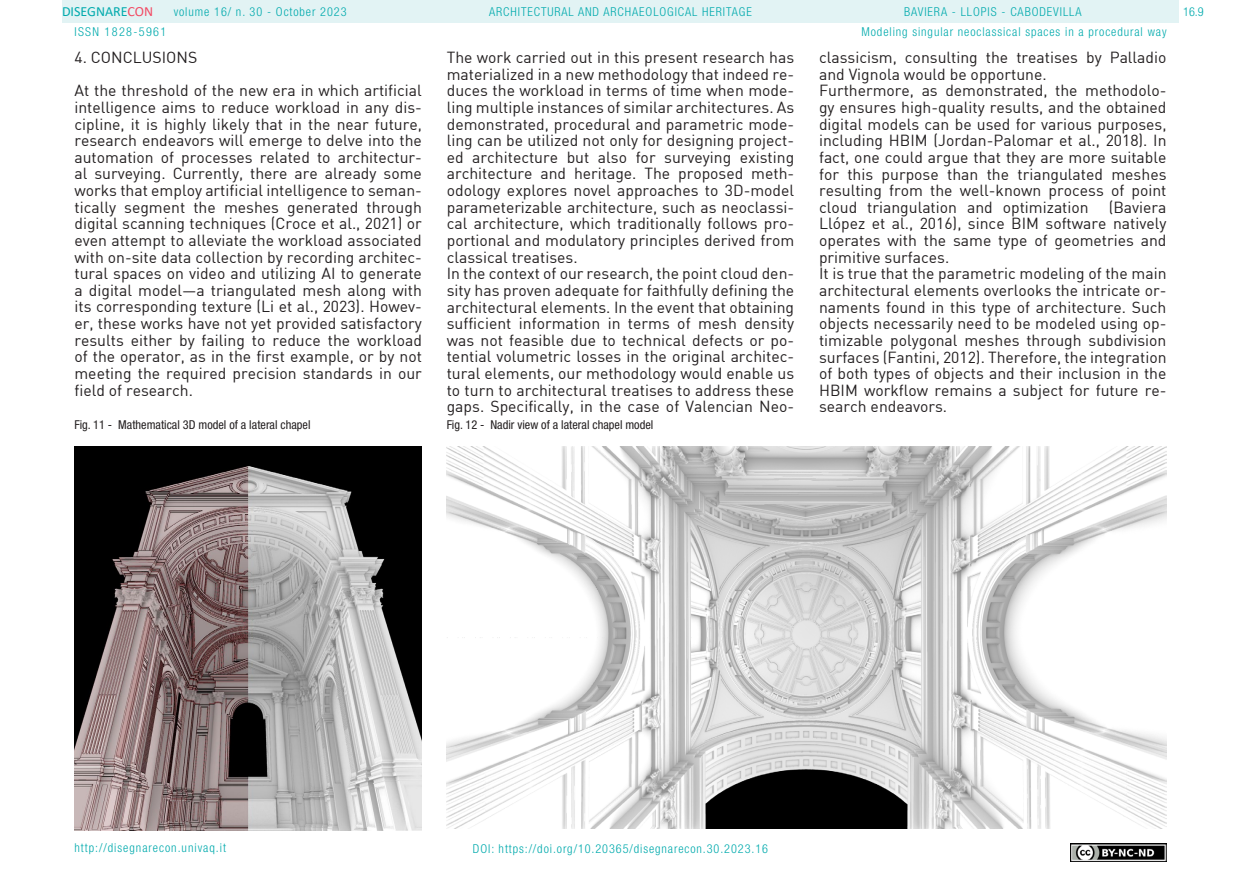
<style>
.page{position:relative;width:1241px;height:893px;background:#fff}
.page>*{position:absolute;margin:0;border:0;box-sizing:border-box;transform-origin:0 0}
.t1{font:15.75px/16.6px "DIN";color:#231f20}
.t2{font:14px "Calibri";color:#00aaad}
.t3{font:300 condensed 12.25px "Helvetica Neue LT Std";letter-spacing:.075em;color:#00aaad}
.t4{font:condensed 12.25px "Helvetica Neue LT Std";color:#231f20}
.t5{font:300 condensed 12.25px "Helvetica Neue LT Std";letter-spacing:.11em;color:#00aaad}
.s1{color:#f24862}
</style>
<div class="page">
<div style="left:62px;top:0;width:1116px;height:23px;background:#e2f3f4"></div>
<img style="left:1070px;top:843px;width:96px;height:18px">
<img style="left:74px;top:446px;width:348px;height:385px">
<img style="left:446px;top:446px;width:720px;height:383px">
<p class="t2" style="left:62px;top:2px;width:93px">DISEGNARE<span class="s1">CON</span></p>
<p class="t3" style="left:903px;top:5px;width:179px">BAVIERA - LLOPIS - CABODEVILLA</p>
<p class="t3" style="left:174px;top:5px;width:174px">volume 16/ n. 30 - October 2023</p>
<p class="t3" style="left:489px;top:5px;width:264px">ARCHITECTURAL AND ARCHAEOLOGICAL HERITAGE</p>
<p class="t5" style="left:74px;top:24px;width:93px">ISSN 1828-5961</p>
<p class="t1" style="left:74px;top:40px;width:349px;line-height:33.2px">4. CONCLUSIONS<br>At the threshold of the new era in which artificial</p>
<p class="t1" style="left:74px;top:99px;width:349px;text-align:justify">intelligence aims to reduce workload in any dis&shy;cipline, it is highly likely that in the near future, research endeavors will emerge to delve into the automation of processes related to architectur&shy;al surveying. Currently, there are already some works that employ artificial intelligence to seman&shy;tically segment the meshes generated through digital scanning techniques (Croce et al., 2021) or even attempt to alleviate the workload associated with on-site data collection by recording architec&shy;tural spaces on video and utilizing AI to generate a digital model—a triangulated mesh along with its corresponding texture (Li et al., 2023). Howev&shy;er, these works have not yet provided satisfactory results either by failing to reduce the workload of the operator, as in the first example, or by not meeting the required precision standards in our field of research.</p>
<p class="t3" style="left:861px;top:25px;width:306px">Modeling singular neoclassical spaces in a procedural way</p>
<p class="t1" style="left:446px;top:49px;width:349px">The work carried out in this present research has materialized in a new methodology that indeed re&shy;duces the workload in terms of time when mode&shy;ling multiple instances of similar architectures. As demonstrated, procedural and parametric mode&shy;ling can be utilized not only for designing project&shy;ed architecture but also for surveying existing architecture and heritage. The proposed meth&shy;odology explores novel approaches to 3D-model parameterizable architecture, such as neoclassi&shy;cal architecture, which traditionally follows pro&shy;portional and modulatory principles derived from classical treatises.<br>In the context of our research, the point cloud den&shy;sity has proven adequate for faithfully defining the architectural elements. In the event that obtaining sufficient information in terms of mesh density was not feasible due to technical defects or po&shy;tential volumetric losses in the original architec&shy;tural elements, our methodology would enable us to turn to architectural treatises to address these gaps. Specifically, in the case of Valencian Neo-</p>
<p class="t1" style="left:819px;top:49px;width:349px">classicism, consulting the treatises by Palladio and Vignola would be opportune.<br>Furthermore, as demonstrated, the methodolo&shy;gy ensures high-quality results, and the obtained digital models can be used for various purposes, including HBIM (Jordan-Palomar et al., 2018). In fact, one could argue that they are more suitable for this purpose than the triangulated meshes resulting from the well-known process of point cloud triangulation and optimization</p>
<p class="t1" style="left:819px;top:199px;width:349px;text-indent:289px">(Baviera Llópez et al., 2016), since BIM software natively operates with the same type of geometries and primitive surfaces.<br>It is true that the parametric modeling of the main architectural elements overlooks the intricate or&shy;naments found in this type of architecture. Such objects necessarily need to be modeled using op&shy;timizable polygonal meshes through subdivision surfaces (Fantini, 2012). Therefore, the integration of both types of objects and their inclusion in the HBIM workflow remains a subject for future re&shy;search endeavors.</p>
<p class="t4" style="left:74px;top:417px;width:237px">Fig. 11 - Mathematical 3D model of a lateral chapel</p>
<p class="t4" style="left:446px;top:417px;width:208px">Fig. 12 - Nadir view of a lateral chapel model</p>
<p class="t3" style="left:1182px;top:5px;width:22px">16.9</p>
<p class="t3" style="left:74px;top:841px;width:153px">http://disegnarecon.univaq.it</p>
<p class="t3" style="left:473px;top:842px;width:296px">DOI: https://doi.org/10.20365/disegnarecon.30.2023.16</p>
</div>
